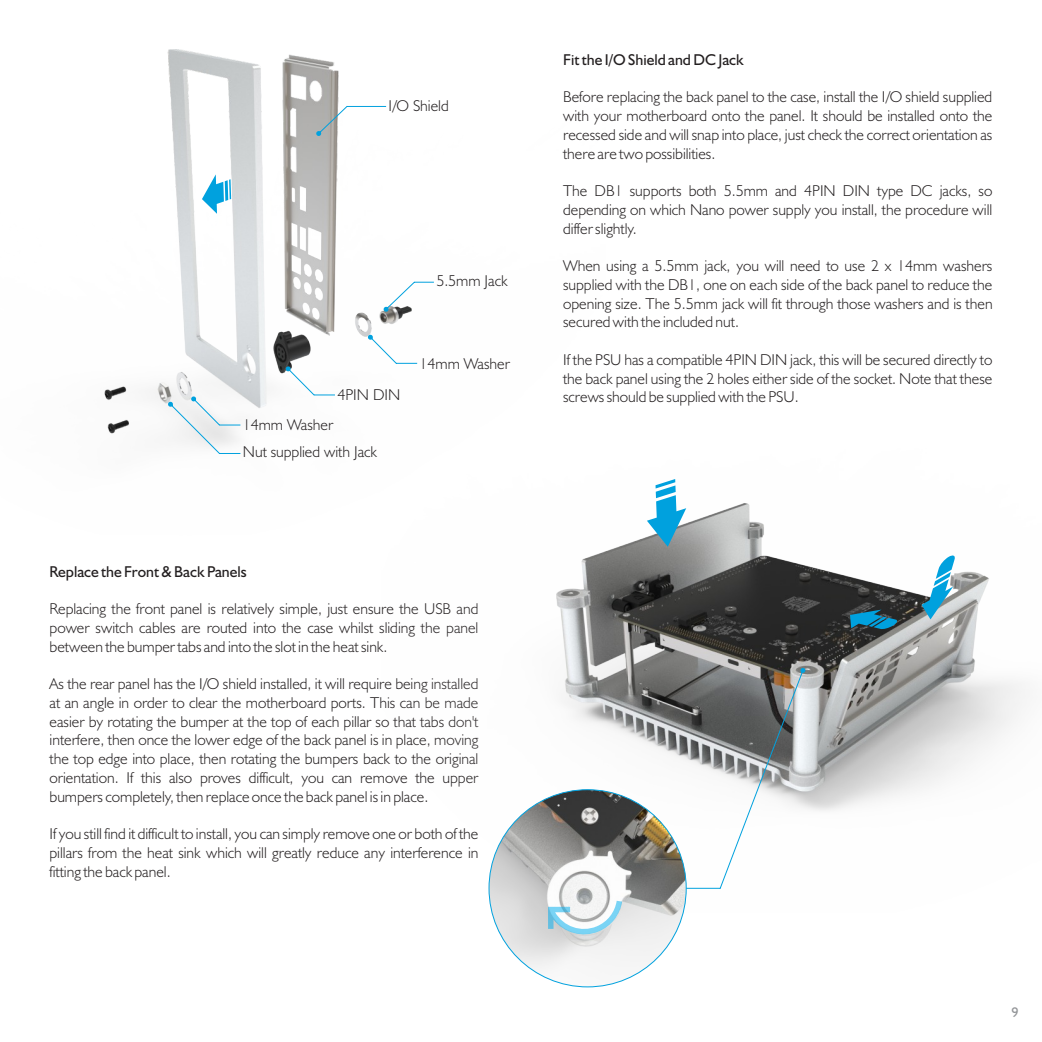
<style>
.page{position:relative;width:1042px;height:1042px;background:#fff}
.page>*{position:absolute;margin:0;border:0;box-sizing:border-box;transform-origin:0 0}
.t1{font:300 15.75px/18.7px "Humanist 521 BT";color:#231f20;text-align:justify}
.t2{font:15.75px "Humanist 521 BT";color:#231f20}
.t3{font:14px "Humanist 521 BT";color:#939598}
</style>
<div class="page">
<img style="left:104px;top:50px;width:330px;height:404px">
<img style="left:381px;top:443px;width:645px;height:469px">
<svg style="left:316px;top:106px;width:70px;height:30px"></svg>
<svg style="left:384px;top:282px;width:50px;height:30px"></svg>
<svg style="left:368px;top:335px;width:49px;height:29px"></svg>
<svg style="left:286px;top:366px;width:49px;height:29px"></svg>
<svg style="left:168px;top:396px;width:72px;height:58px"></svg>
<svg style="left:647px;top:479px;width:39px;height:68px"></svg>
<img style="left:489px;top:790px;width:197px;height:197px;border-radius:50%">
<svg style="left:548px;top:901px;width:74px;height:37px"></svg>
<svg style="left:686px;top:668px;width:119px;height:221px"></svg>
<svg style="left:835px;top:605px;width:73px;height:30px"></svg>
<svg style="left:914px;top:547px;width:50px;height:81px"></svg>
<svg style="left:202px;top:174px;width:29px;height:40px"></svg>
<p class="t1" style="left:388px;top:98px;width:62px">I/O Shield</p>
<p class="t1" style="left:436px;top:272px;width:73px">5.5mm Jack</p>
<p class="t1" style="left:337px;top:387px;width:64px">4PIN DIN</p>
<p class="t1" style="left:243px;top:413px;width:136px;line-height:26.6px">14mm Washer<br>Nut supplied with Jack</p>
<p class="t1" style="left:420px;top:355px;width:92px">14mm Washer</p>
<p class="t2" style="left:50px;top:564px;width:199px">Replace the Front &amp; Back Panels</p>
<p class="t1" style="left:50px;top:601px;width:430px">Replacing the front panel is relatively simple, just ensure the USB and power switch cables are routed into the case whilst sliding the panel between the bumper tabs and into the slot in the heat sink.</p>
<p class="t1" style="left:50px;top:676px;width:430px">As the rear panel has the I/O shield installed, it will require being installed at an angle in order to clear the motherboard ports. This can be made easier by rotating the bumper at the top of each pillar so that tabs don't interfere, then once the lower edge of the back panel is in place, moving the top edge into place, then rotating the bumpers back to the original orientation. If this also proves difficult, you can remove the upper bumpers completely, then replace once the back panel is in place.</p>
<p class="t1" style="left:50px;top:826px;width:430px">If you still find it difficult to install, you can simply remove one or both of the pillars from the heat sink which will greatly reduce any interference in fitting the back panel.</p>
<p class="t2" style="left:563px;top:53px;width:182px">Fit the I/O Shield and DC Jack</p>
<p class="t1" style="left:563px;top:89px;width:431px">Before replacing the back panel to the case, install the I/O shield supplied with your motherboard onto the panel. It should be installed onto the recessed side and will snap into place, just check the correct orientation as there are two possibilities.</p>
<p class="t1" style="left:563px;top:183px;width:431px">The DB1 supports both 5.5mm and 4PIN DIN type DC jacks, so depending on which Nano power supply you install, the procedure will differ slightly.</p>
<p class="t1" style="left:563px;top:258px;width:431px">When using a 5.5mm jack, you will need to use 2 x 14mm washers supplied with the DB1, one on each side of the back panel to reduce the opening size. The 5.5mm jack will fit through those washers and is then secured with the included nut.</p>
<p class="t1" style="left:563px;top:351px;width:431px">If the PSU has a compatible 4PIN DIN jack, this will be secured directly to the back panel using the 2 holes either side of the socket. Note that these screws should be supplied with the PSU.</p>
<p class="t3" style="left:1011px;top:1006px;width:9px">9</p>
</div>
